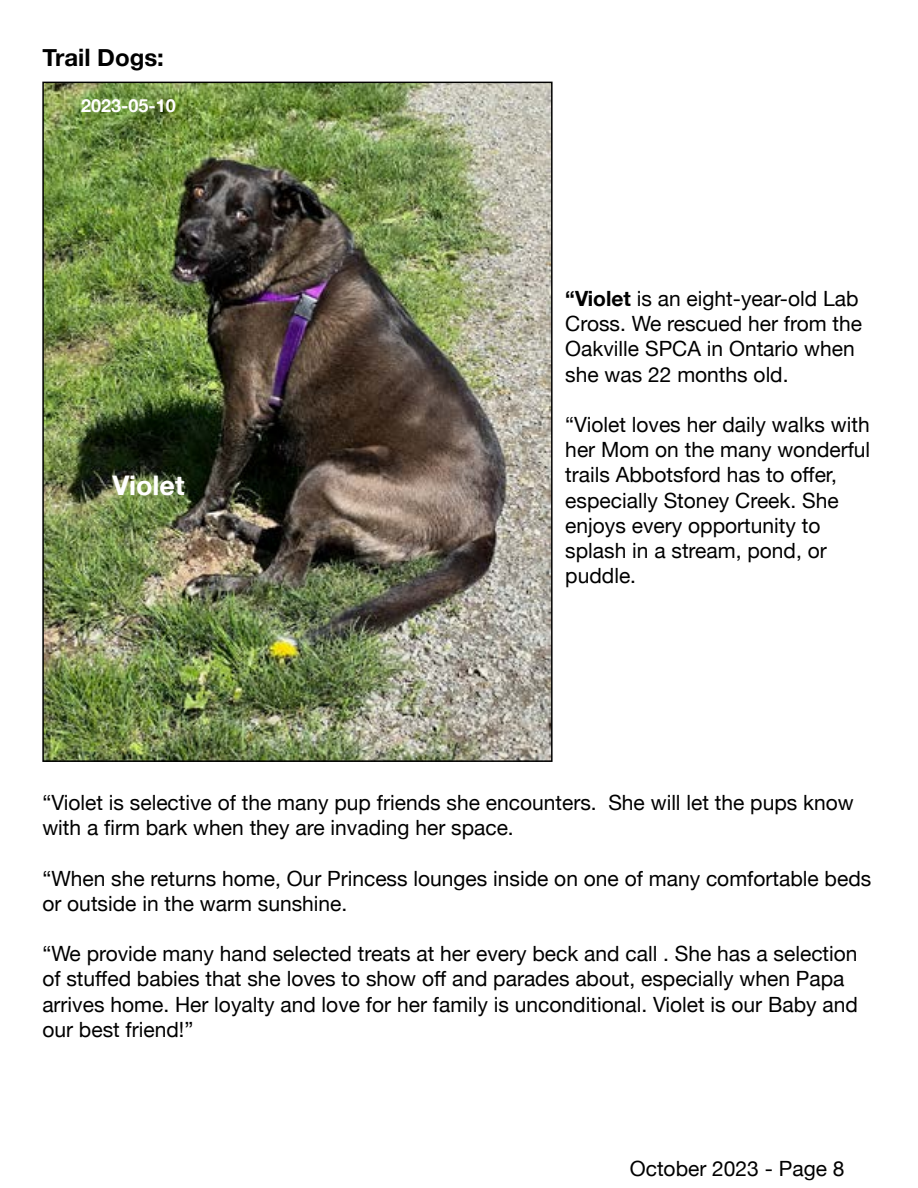
<style>
.page{position:relative;width:918px;height:1188px;background:#fff}
.page>*{position:absolute;margin:0;border:0;box-sizing:border-box;transform-origin:0 0}
.t1{font:700 27px "Helvetica Neue";color:#fff}
.t2{font:700 24px "Helvetica Neue";color:#000}
.t3{font:21px/25.2px "Helvetica Neue";color:#000}
.t4{font:700 18px "Helvetica Neue";color:#fff}
.s1{font-weight:700}
</style>
<div class="page">
<img style="left:45px;top:85px;width:505px;height:674px">
<div style="left:42px;top:82px;width:511px;height:680px;border:2px solid #000"></div>
<p class="t2" style="left:43px;top:39px;width:123px">Trail Dogs:</p>
<p class="t4" style="left:81px;top:91px;width:96px">2023-05-10</p>
<p class="t1" style="left:113px;top:464px;width:73px">Violet</p>
<p class="t3" style="left:565px;top:287px;width:298px"><span class="s1">“Violet</span> is an eight-year-old Lab<br>Cross. We rescued her from the<br>Oakville SPCA in Ontario when she was 22 months old.</p>
<p class="t3" style="left:565px;top:413px;width:306px">“Violet loves her daily walks with her Mom on the many wonderful trails Abbotsford has to offer, especially Stoney Creek. She enjoys every opportunity to splash in a stream, pond, or puddle.</p>
<p class="t3" style="left:42px;top:791px;width:813px">“Violet is selective of the many pup friends she encounters. She will let the pups know with a firm bark when they are invading her space.</p>
<p class="t3" style="left:42px;top:867px;width:830px">“When she returns home, Our Princess lounges inside on one of many comfortable beds or outside in the warm sunshine.</p>
<p class="t3" style="left:42px;top:942px;width:817px">“We provide many hand selected treats at her every beck and call . She has a selection of stuffed babies that she loves to show off and parades about, especially when Papa arrives home. Her loyalty and love for her family is unconditional. Violet is our Baby and our best friend!”</p>
<p class="t3" style="left:630px;top:1157px;width:216px">October 2023 - Page 8</p>
</div>
